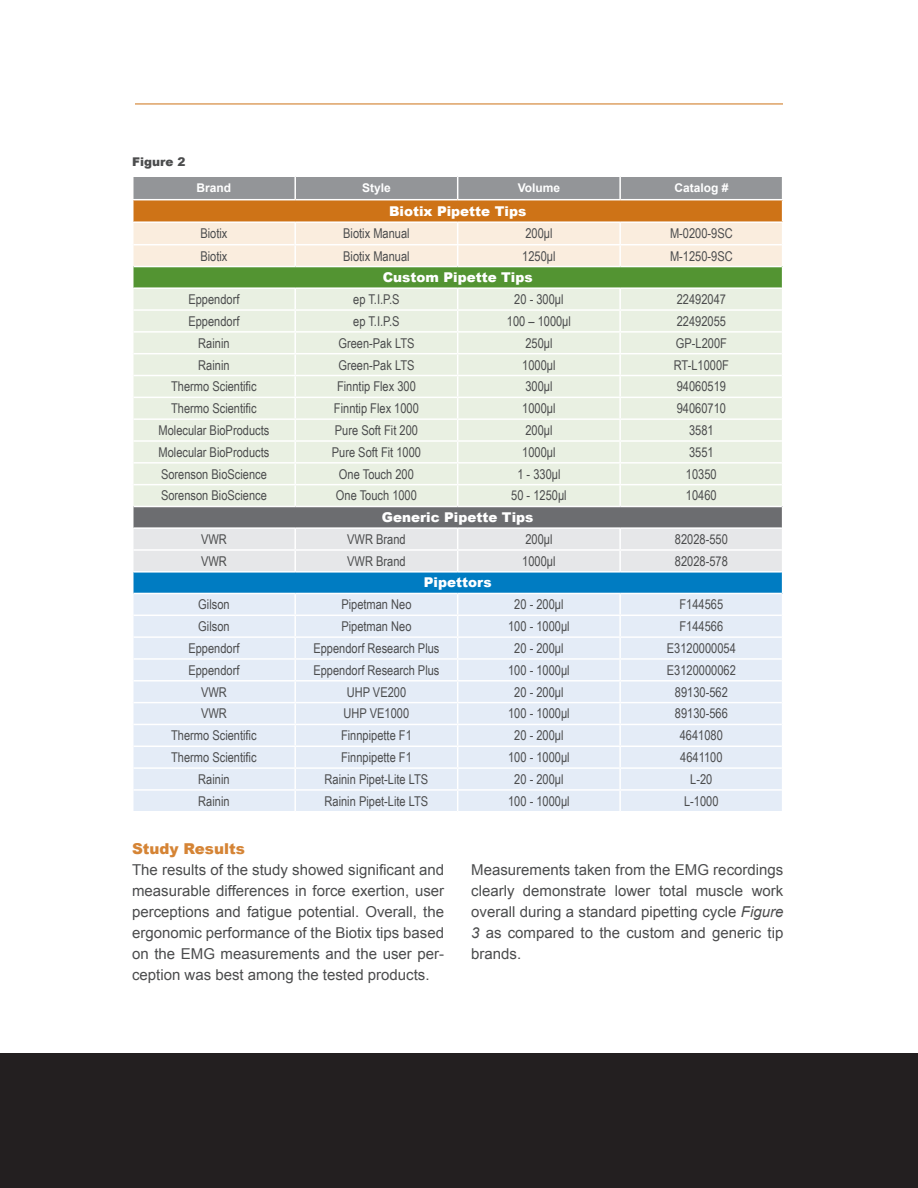
<style>
.page{position:relative;width:918px;height:1188px;background:#fff}
.page>*{position:absolute;margin:0;border:0;box-sizing:border-box;transform-origin:0 0}
.t1{font:15px/21px "Arial";color:#4b4c4d;text-align:justify}
.t2{font:900 15px "Arial";color:#d58435}
.t3{font:13.5px "Arial Narrow";color:#4b4c4d}
.t4{font:900 13.5px "Arial";color:#fff}
.t5{font:700 12px "Arial";color:#fff}
.t6{font:900 12px "Arial";color:#4b4c4d}
.s1{font-style:italic}
</style>
<div class="page">
<div style="left:0;top:1053px;width:918px;height:135px;background:#231f20"></div>
<svg style="left:133px;top:176px;width:650px;height:635px;background:#d6ddd7"></svg>
<hr style="left:620px;top:789px;width:162px;height:2px;background:#fff">
<hr style="left:619px;top:791px;width:2px;height:20px;background:#fff">
<hr style="left:135px;top:104px;width:648px;height:1px;background:#ce7317">
<p class="t6" style="left:132px;top:153px;width:55px">Figure 2</p>
<p class="t5" style="left:197px;top:180px;width:36px">Brand</p>
<p class="t5" style="left:362px;top:180px;width:30px">Style</p>
<p class="t5" style="left:518px;top:180px;width:44px">Volume</p>
<p class="t5" style="left:674px;top:180px;width:56px">Catalog #</p>
<p class="t4" style="left:389px;top:201px;width:139px">Biotix Pipette Tips</p>
<p class="t3" style="left:200px;top:224px;width:29px">Biotix</p>
<p class="t3" style="left:343px;top:224px;width:68px">Biotix Manual</p>
<p class="t3" style="left:525px;top:224px;width:29px">200μl</p>
<p class="t3" style="left:670px;top:224px;width:64px">M-0200-9SC</p>
<p class="t3" style="left:200px;top:246px;width:29px">Biotix</p>
<p class="t3" style="left:343px;top:246px;width:68px">Biotix Manual</p>
<p class="t3" style="left:522px;top:246px;width:35px">1250μl</p>
<p class="t3" style="left:670px;top:246px;width:64px">M-1250-9SC</p>
<p class="t4" style="left:383px;top:268px;width:151px">Custom Pipette Tips</p>
<p class="t3" style="left:188px;top:289px;width:53px">Eppendorf</p>
<p class="t3" style="left:353px;top:289px;width:48px">ep T.I.P.S</p>
<p class="t3" style="left:514px;top:289px;width:51px">20 - 300μl</p>
<p class="t3" style="left:677px;top:289px;width:51px">22492047</p>
<p class="t3" style="left:188px;top:311px;width:53px">Eppendorf</p>
<p class="t3" style="left:353px;top:311px;width:48px">ep T.I.P.S</p>
<p class="t3" style="left:507px;top:311px;width:66px">100 – 1000μl</p>
<p class="t3" style="left:677px;top:311px;width:51px">22492055</p>
<p class="t3" style="left:198px;top:333px;width:33px">Rainin</p>
<p class="t3" style="left:338px;top:333px;width:78px">Green-Pak LTS</p>
<p class="t3" style="left:525px;top:333px;width:29px">250μl</p>
<p class="t3" style="left:676px;top:333px;width:53px">GP-L200F</p>
<p class="t3" style="left:198px;top:355px;width:33px">Rainin</p>
<p class="t3" style="left:338px;top:355px;width:78px">Green-Pak LTS</p>
<p class="t3" style="left:522px;top:355px;width:35px">1000μl</p>
<p class="t3" style="left:674px;top:355px;width:57px">RT-L1000F</p>
<p class="t3" style="left:171px;top:377px;width:87px">Thermo Scientific</p>
<p class="t3" style="left:337px;top:377px;width:80px">Finntip Flex 300</p>
<p class="t3" style="left:525px;top:377px;width:29px">300μl</p>
<p class="t3" style="left:677px;top:377px;width:51px">94060519</p>
<p class="t3" style="left:171px;top:399px;width:87px">Thermo Scientific</p>
<p class="t3" style="left:334px;top:399px;width:86px">Finntip Flex 1000</p>
<p class="t3" style="left:522px;top:399px;width:35px">1000μl</p>
<p class="t3" style="left:677px;top:399px;width:51px">94060710</p>
<p class="t3" style="left:159px;top:420px;width:112px">Molecular BioProducts</p>
<p class="t3" style="left:335px;top:420px;width:85px">Pure Soft Fit 200</p>
<p class="t3" style="left:525px;top:420px;width:29px">200μl</p>
<p class="t3" style="left:689px;top:420px;width:26px">3581</p>
<p class="t3" style="left:159px;top:442px;width:112px">Molecular BioProducts</p>
<p class="t3" style="left:332px;top:442px;width:91px">Pure Soft Fit 1000</p>
<p class="t3" style="left:522px;top:442px;width:35px">1000μl</p>
<p class="t3" style="left:689px;top:442px;width:26px">3551</p>
<p class="t3" style="left:161px;top:464px;width:107px">Sorenson BioScience</p>
<p class="t3" style="left:339px;top:464px;width:76px">One Touch 200</p>
<p class="t3" style="left:517px;top:464px;width:45px">1 - 330μl</p>
<p class="t3" style="left:686px;top:464px;width:32px">10350</p>
<p class="t3" style="left:161px;top:486px;width:107px">Sorenson BioScience</p>
<p class="t3" style="left:336px;top:486px;width:83px">One Touch 1000</p>
<p class="t3" style="left:511px;top:486px;width:57px">50 - 1250μl</p>
<p class="t3" style="left:686px;top:486px;width:32px">10460</p>
<p class="t4" style="left:382px;top:508px;width:153px">Generic Pipette Tips</p>
<p class="t3" style="left:201px;top:529px;width:27px">VWR</p>
<p class="t3" style="left:347px;top:529px;width:60px">VWR Brand</p>
<p class="t3" style="left:525px;top:529px;width:29px">200μl</p>
<p class="t3" style="left:675px;top:529px;width:54px">82028-550</p>
<p class="t3" style="left:201px;top:551px;width:27px">VWR</p>
<p class="t3" style="left:347px;top:551px;width:60px">VWR Brand</p>
<p class="t3" style="left:522px;top:551px;width:35px">1000μl</p>
<p class="t3" style="left:675px;top:551px;width:54px">82028-578</p>
<p class="t4" style="left:424px;top:573px;width:69px">Pipettors</p>
<p class="t3" style="left:198px;top:595px;width:33px">Gilson</p>
<p class="t3" style="left:341px;top:595px;width:72px">Pipetman Neo</p>
<p class="t3" style="left:514px;top:595px;width:51px">20 - 200μl</p>
<p class="t3" style="left:680px;top:595px;width:45px">F144565</p>
<p class="t3" style="left:198px;top:616px;width:33px">Gilson</p>
<p class="t3" style="left:341px;top:616px;width:72px">Pipetman Neo</p>
<p class="t3" style="left:508px;top:616px;width:63px">100 - 1000μl</p>
<p class="t3" style="left:680px;top:616px;width:45px">F144566</p>
<p class="t3" style="left:188px;top:638px;width:53px">Eppendorf</p>
<p class="t3" style="left:313px;top:638px;width:128px">Eppendorf Research Plus</p>
<p class="t3" style="left:514px;top:638px;width:51px">20 - 200μl</p>
<p class="t3" style="left:667px;top:638px;width:70px">E3120000054</p>
<p class="t3" style="left:188px;top:660px;width:53px">Eppendorf</p>
<p class="t3" style="left:313px;top:660px;width:128px">Eppendorf Research Plus</p>
<p class="t3" style="left:508px;top:660px;width:63px">100 - 1000μl</p>
<p class="t3" style="left:667px;top:660px;width:70px">E3120000062</p>
<p class="t3" style="left:201px;top:682px;width:27px">VWR</p>
<p class="t3" style="left:347px;top:682px;width:61px">UHP VE200</p>
<p class="t3" style="left:514px;top:682px;width:51px">20 - 200μl</p>
<p class="t3" style="left:675px;top:682px;width:54px">89130-562</p>
<p class="t3" style="left:201px;top:704px;width:27px">VWR</p>
<p class="t3" style="left:344px;top:704px;width:67px">UHP VE1000</p>
<p class="t3" style="left:508px;top:704px;width:63px">100 - 1000μl</p>
<p class="t3" style="left:675px;top:704px;width:54px">89130-566</p>
<p class="t3" style="left:171px;top:726px;width:87px">Thermo Scientific</p>
<p class="t3" style="left:341px;top:726px;width:72px">Finnpipette F1</p>
<p class="t3" style="left:514px;top:726px;width:51px">20 - 200μl</p>
<p class="t3" style="left:680px;top:726px;width:45px">4641080</p>
<p class="t3" style="left:171px;top:747px;width:87px">Thermo Scientific</p>
<p class="t3" style="left:341px;top:747px;width:72px">Finnpipette F1</p>
<p class="t3" style="left:508px;top:747px;width:63px">100 - 1000μl</p>
<p class="t3" style="left:680px;top:747px;width:44px">4641100</p>
<p class="t3" style="left:198px;top:769px;width:33px">Rainin</p>
<p class="t3" style="left:325px;top:769px;width:105px">Rainin Pipet-Lite LTS</p>
<p class="t3" style="left:514px;top:769px;width:51px">20 - 200μl</p>
<p class="t3" style="left:690px;top:769px;width:24px">L-20</p>
<p class="t3" style="left:198px;top:791px;width:33px">Rainin</p>
<p class="t3" style="left:325px;top:791px;width:105px">Rainin Pipet-Lite LTS</p>
<p class="t3" style="left:508px;top:791px;width:63px">100 - 1000μl</p>
<p class="t3" style="left:684px;top:791px;width:36px">L-1000</p>
<p class="t2" style="left:132px;top:838px;width:114px">Study Results</p>
<p class="t1" style="left:132px;top:860px;width:314px">The results of the study showed significant and measurable differences in force exertion, user perceptions and fatigue potential. Overall, the ergonomic performance of the Biotix tips based on the EMG measurements and the user per&shy;ception was best among the tested products.</p>
<p class="t1" style="left:471px;top:860px;width:314px">Measurements taken from the EMG recordings clearly demonstrate lower total muscle work overall during a standard pipetting cycle <span class="s1">Figure 3</span> as compared to the custom and generic tip brands.</p>
</div>
